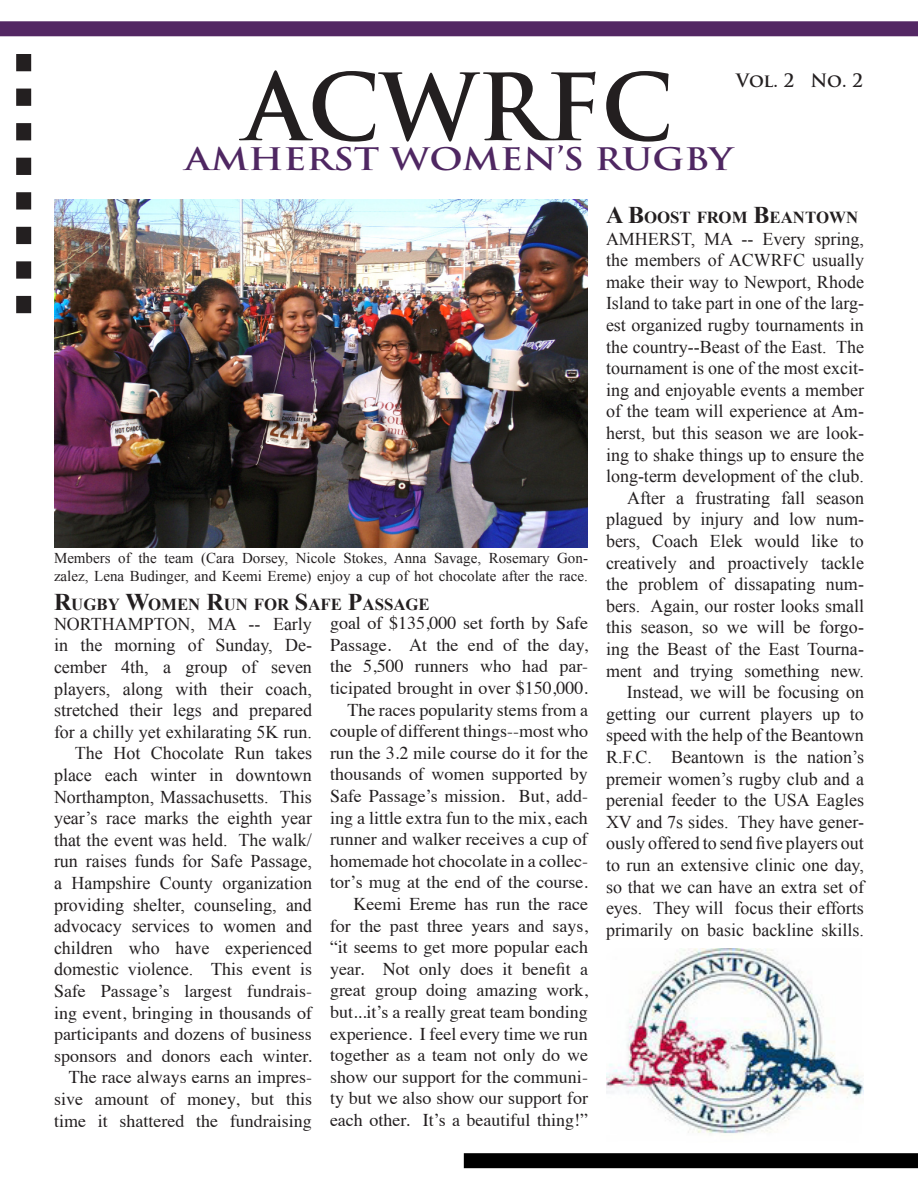
<style>
.page{position:relative;width:918px;height:1188px;background:#fff}
.page>*{position:absolute;margin:0;border:0;box-sizing:border-box;transform-origin:0 0}
.t1{font:700 90px "Trajan Pro";color:#231f20}
.t2{font:700 30.3px "Trajan Pro";color:#4f2762;scale:1.19 1}
.t3{font:18px/21.6px "Times New Roman";color:#231f20;text-align:justify}
.t4{font:18px/21.6px "Times";color:#231f20;text-align:justify}
.t5{font:700 18px "Trajan Pro";color:#231f20}
.t6{font:700 16.8px "Times New Roman";color:#231f20}
.t7{font:15px/18px "Times New Roman";color:#231f20}
.s1{font-size:24px}
.s2{font-family:"Times"}
</style>
<div class="page">
<img style="left:54px;top:200px;width:534px;height:348px">
<div style="left:0;top:21px;width:918px;height:15px;background:#532763"></div>
<div style="left:464px;top:1153px;width:454px;height:15px;background:#000"></div>
<svg style="left:16px;top:54px;width:15px;height:259px"></svg>
<img style="left:606px;top:949px;width:258px;height:185px">
<p class="t1" style="left:245px;top:51px;width:430px">ACWRFC</p>
<p class="t5" style="left:736px;top:70px;width:128px">Vol. 2 No. 2</p>
<p class="t2" style="left:185px;top:140px;width:462px">AMHERST WOMEN’S RUGBY</p>
<p class="t7" style="left:54px;top:549px;width:536px">Members of the team (Cara Dorsey, Nicole Stokes, Anna Savage, Rosemary Gon&shy;zalez, Lena Budinger, and Keemi Ereme) enjoy a cup of hot chocolate after the race.</p>
<p class="t6" style="left:54px;top:593px;width:377px"><span class="s1">R</span>UGBY <span class="s1">W</span>OMEN <span class="s1">R</span>UN FOR <span class="s1">S</span>AFE <span class="s1">P</span>ASSAGE</p>
<p class="t3" style="left:54px;top:613px;width:260px">NORTHAMPTON, MA -- Early in the morning of Sunday, De&shy;cember 4th, a group of seven players, along with their coach, stretched their legs and prepared for a chilly yet exhilarating 5K run.</p>
<p class="t3" style="left:54px;top:742px;width:260px;text-indent:21px">The Hot Chocolate Run takes place each winter in downtown Northampton, Massachusetts. This year’s race marks the eighth year that the event was held. The walk/ run raises funds for Safe Passage, a Hampshire County organization providing shelter, counseling, and advocacy services to women and children who have experienced domestic violence. <span class="s2">This event is Safe Passage’s largest fundrais&shy;ing event, bringing in thousands of participants and dozens of business sponsors and donors each winter.</span></p>
<p class="t4" style="left:54px;top:1065px;width:260px;text-indent:15px">The race always earns an impres&shy;sive amount of money, but this time it shattered the fundraising</p>
<p class="t4" style="left:330px;top:611px;width:260px">goal of $135,000 set forth by Safe Passage. At the end of the day, the 5,500 runners who had par&shy;ticipated brought in over $150,000.</p>
<p class="t4" style="left:330px;top:697px;width:260px;text-indent:17px">The races popularity stems from a couple of different things--most who run the 3.2 mile course do it for the thousands of women supported by Safe Passage’s mission. But, add&shy;ing a little extra fun to the mix, each runner and walker receives a cup of homemade hot chocolate in a collec&shy;tor’s mug at the end of the course.</p>
<p class="t4" style="left:330px;top:892px;width:260px;text-indent:24px">Keemi Ereme has run the race for the past three years and says, “it seems to get more popular each year. Not only does it benefit a great group doing amazing work, but...it’s a really great team bonding experience. I feel every time we run together as a team not only do we show our support for the communi&shy;ty but we also show our support for each other. It’s a beautiful thing!”</p>
<p class="t6" style="left:606px;top:206px;width:254px"><span class="s1">A B</span>OOST FROM <span class="s1">B</span>EANTOWN</p>
<p class="t3" style="left:606px;top:228px;width:260px">AMHERST, MA -- Every spring, the members of ACWRFC usually make their way to Newport, Rhode Island to take part in one of the larg&shy;est organized rugby tournaments in the country--Beast of the East. The tournament is one of the most excit&shy;ing and enjoyable events a member of the team will experience at Am&shy;herst, but this season we are look&shy;ing to shake things up to ensure the long-term development of the club.</p>
<p class="t3" style="left:606px;top:487px;width:260px;text-indent:21px">After a frustrating fall season plagued by injury and low num&shy;bers, Coach Elek would like to creatively and proactively tackle the problem of dissapating num&shy;bers. Again, our roster looks small this season, so we will be forgo&shy;ing the Beast of the East Tourna&shy;ment and trying something new.</p>
<p class="t3" style="left:606px;top:681px;width:260px;text-indent:21px">Instead, we will be focusing on getting our current players up to speed with the help of the Beantown R.F.C. Beantown is the nation’s premeir women’s rugby club and a perenial feeder to the USA Eagles XV and 7s sides. They have gener&shy;ously offered to send five players out to run an extensive clinic one day, so that we can have an extra set of eyes. They will focus their efforts primarily on basic backline skills.</p>
</div>
